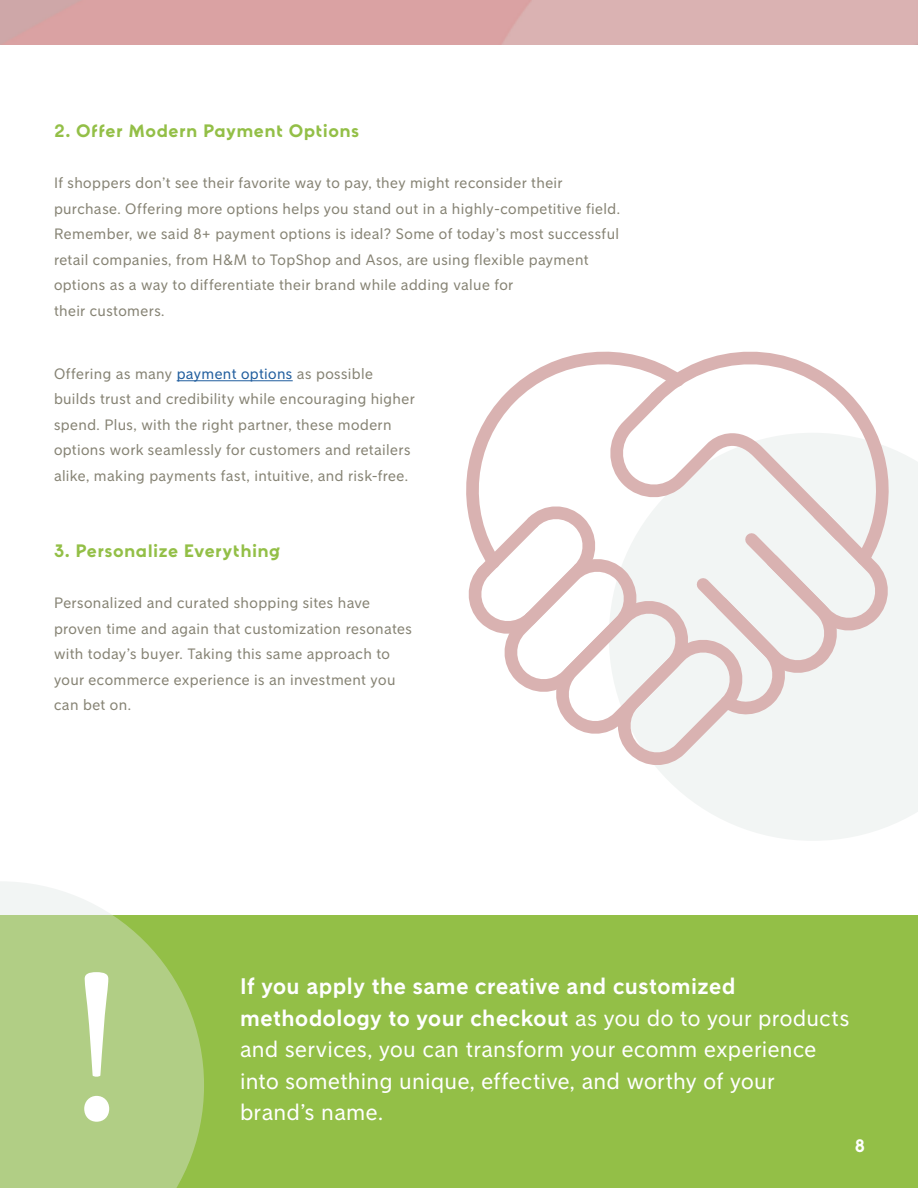
<style>
.page{position:relative;width:918px;height:1188px;background:#fff}
.page>*{position:absolute;margin:0;border:0;box-sizing:border-box;transform-origin:0 0}
.t1{font:22.5px/31.5px "Klarna Sans";letter-spacing:.015em;color:#fff}
.t2{font:700 18px "Klarna Headline";letter-spacing:.02em;color:#93bf47}
.t3{font:700 18px "Klarna Headline";color:#fff}
.t4{font:15px/25.5px "Klarna Sans";letter-spacing:.025em;color:#868374}
.s1{color:#215e9e}
.s2{font-weight:700}
</style>
<div class="page">
<div style="left:0;top:916px;width:918px;height:272px;background:#93bf47"></div>
<svg style="left:0;top:882px;width:204px;height:306px;fill:#b1ce85"></svg>
<svg style="left:84px;top:972px;width:25px;height:150px;background:#dde9c9"></svg>
<svg style="left:657px;top:448px;width:261px;height:393px;fill:#f2f5f4"></svg>
<hr style="left:177px;top:380px;width:116px;height:1px;background:#215e9e">
<svg style="left:695px;top:351px;width:194px;height:145px"></svg>
<svg style="left:695px;top:380px;width:163px;height:116px"></svg>
<svg style="left:466px;top:351px;width:229px;height:145px"></svg>
<svg style="left:466px;top:496px;width:423px;height:271px"></svg>
<p class="t2" style="left:54px;top:120px;width:307px">2. Offer Modern Payment Options</p>
<p class="t4" style="left:54px;top:170px;width:568px">If shoppers don’t see their favorite way to pay, they might reconsider their purchase. Offering more options helps you stand out in a highly-competitive field.<br>Remember, we said 8+ payment options is ideal? Some of today’s most successful retail companies, from H&amp;M to TopShop and Asos, are using flexible payment options as a way to differentiate their brand while adding value for<br>their customers.</p>
<p class="t4" style="left:54px;top:361px;width:362px">Offering as many <span class="s1">payment options</span> as possible builds trust and credibility while encouraging higher spend. Plus, with the right partner, these modern options work seamlessly for customers and retailers alike, making payments fast, intuitive, and risk-free.</p>
<p class="t2" style="left:54px;top:540px;width:228px">3. Personalize Everything</p>
<p class="t4" style="left:54px;top:590px;width:359px">Personalized and curated shopping sites have proven time and again that customization resonates with today’s buyer. Taking this same approach to your ecommerce experience is an investment you can bet on.</p>
<h1 class="t1" style="left:240px;top:970px;width:611px"><span class="s2">If you apply the same creative and customized methodology to your checkout</span> as you do to your products and services, you can transform your ecomm experience into something unique, effective, and worthy of your brand’s name.</h1>
<p class="t3" style="left:855px;top:1135px;width:12px">8</p>
</div>
